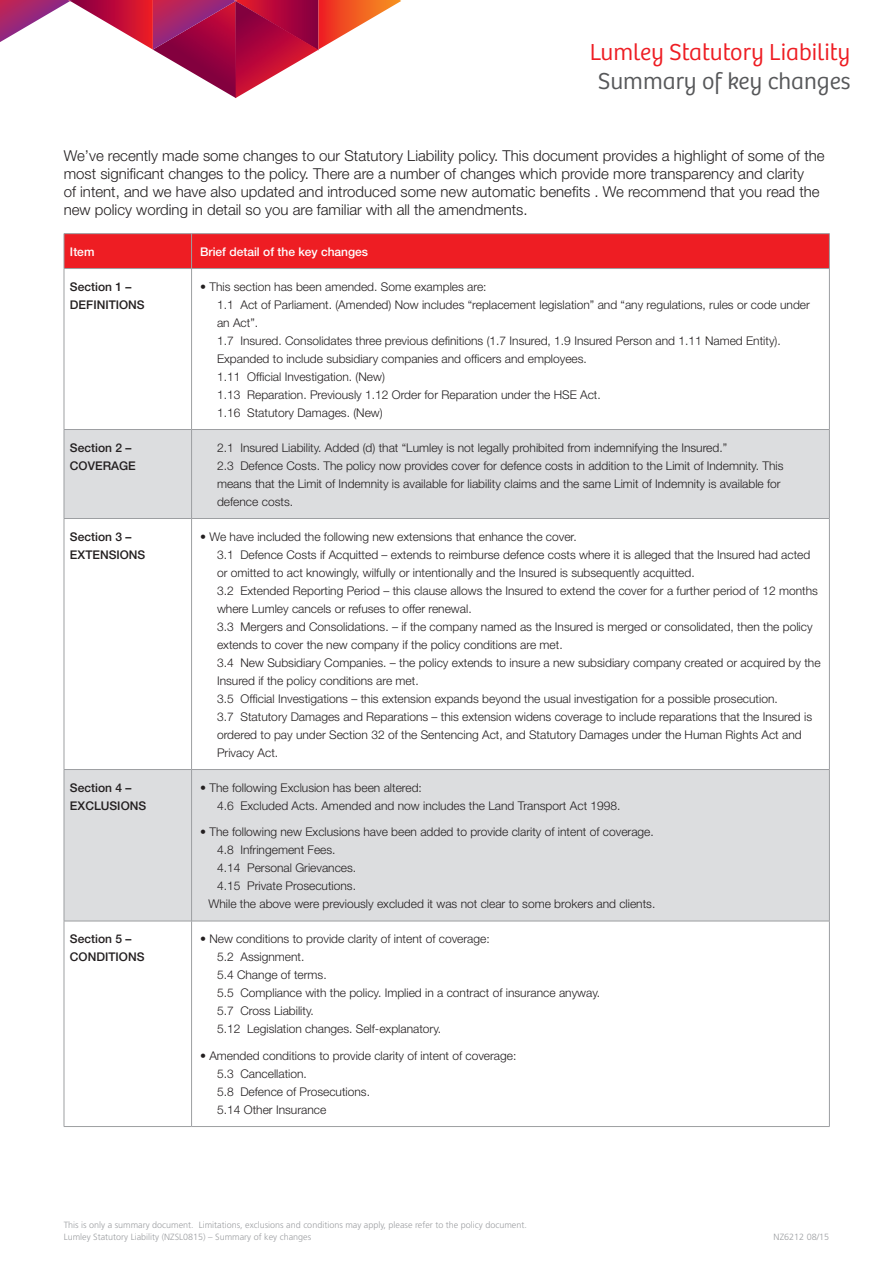
<style>
.page{position:relative;width:893px;height:1263px;background:#fff}
.page>*{position:absolute;margin:0;border:0;box-sizing:border-box;transform-origin:0 0}
.t1{font:300 24px "Bree";color:#ee1d23}
.t2{font:300 24px "Bree";color:#57585a}
.M_intro{font:300 15px/18px "Helvetica Neue";color:#231f20}
.M_Table_Bullets{font:300 12px/18px "Helvetica Neue";color:#231f20}
.M_Body{font:300 12px "Helvetica Neue";color:#231f20}
.M_Body-2{font:500 12px/18px "Helvetica Neue";color:#231f20}
.M_Body-3{font:500 12px "Helvetica Neue";color:#fff}
.t3{font:300 9px/12px "Frutiger LT Std";color:#9d9fa2}
</style>
<div class="page">
<svg style="left:0;top:0;width:401px;height:98px"></svg>
<div style="left:65px;top:234px;width:764px;height:34px;background:#ee1d23"></div>
<svg style="left:65px;top:430px;width:764px;height:491px"></svg>
<hr style="left:64px;top:233px;width:128px;height:1px;background:#9d9fa2">
<hr style="left:64px;top:234px;width:1px;height:34px;background:#9d9fa2">
<hr style="left:192px;top:233px;width:638px;height:1px;background:#9d9fa2">
<hr style="left:191px;top:234px;width:1px;height:34px;background:#9d9fa2">
<hr style="left:829px;top:234px;width:1px;height:34px;background:#9d9fa2">
<hr style="left:64px;top:268px;width:128px;height:1px;background:#9d9fa2">
<hr style="left:64px;top:269px;width:1px;height:160px;background:#9d9fa2">
<hr style="left:192px;top:268px;width:638px;height:1px;background:#9d9fa2">
<hr style="left:191px;top:269px;width:1px;height:160px;background:#9d9fa2">
<hr style="left:829px;top:269px;width:1px;height:160px;background:#9d9fa2">
<hr style="left:64px;top:429px;width:128px;height:1px;background:#9d9fa2">
<hr style="left:64px;top:430px;width:1px;height:88px;background:#9d9fa2">
<hr style="left:192px;top:429px;width:638px;height:1px;background:#9d9fa2">
<hr style="left:191px;top:430px;width:1px;height:88px;background:#9d9fa2">
<hr style="left:829px;top:430px;width:1px;height:88px;background:#9d9fa2">
<hr style="left:64px;top:518px;width:128px;height:1px;background:#9d9fa2">
<hr style="left:64px;top:519px;width:1px;height:250px;background:#9d9fa2">
<hr style="left:192px;top:518px;width:638px;height:1px;background:#9d9fa2">
<hr style="left:191px;top:519px;width:1px;height:250px;background:#9d9fa2">
<hr style="left:829px;top:519px;width:1px;height:250px;background:#9d9fa2">
<hr style="left:64px;top:769px;width:128px;height:1px;background:#9d9fa2">
<hr style="left:64px;top:770px;width:1px;height:151px;background:#9d9fa2">
<hr style="left:192px;top:769px;width:638px;height:1px;background:#9d9fa2">
<hr style="left:191px;top:770px;width:1px;height:151px;background:#9d9fa2">
<hr style="left:829px;top:770px;width:1px;height:151px;background:#9d9fa2">
<hr style="left:64px;top:921px;width:128px;height:1px;background:#9d9fa2">
<hr style="left:64px;top:921px;width:1px;height:205px;background:#9d9fa2">
<hr style="left:192px;top:921px;width:638px;height:1px;background:#9d9fa2">
<hr style="left:191px;top:921px;width:1px;height:205px;background:#9d9fa2">
<hr style="left:829px;top:921px;width:1px;height:205px;background:#9d9fa2">
<hr style="left:64px;top:1126px;width:128px;height:1px;background:#9d9fa2">
<hr style="left:192px;top:1126px;width:638px;height:1px;background:#9d9fa2">
<h1 class="t1" style="left:590px;top:38px;width:262px">Lumley Statutory Liability</h1>
<h1 class="t2" style="left:598px;top:67px;width:254px">Summary of key changes</h1>
<p class="M_intro" style="left:64px;top:146px;width:762px">We’ve recently made some changes to our Statutory Liability policy. This document provides a highlight of some of the most significant changes to the policy. There are a number of changes which provide more transparency and clarity<br>of intent, and we have also updated and introduced some new automatic benefits . We recommend that you read the new policy wording in detail so you are familiar with all the amendments.</p>
<p class="M_Body-3" style="left:70px;top:244px;width:26px">Item</p>
<p class="M_Body-3" style="left:200px;top:244px;width:170px">Brief detail of the key changes</p>
<p class="M_Body-2" style="left:70px;top:277px;width:76px">Section 1 –<br>DEFINITIONS</p>
<p class="M_Body" style="left:200px;top:279px;width:288px">• This section has been amended. Some examples are:</p>
<p class="M_Table_Bullets" style="left:217px;top:295px;width:594px">1.1 Act of Parliament. (Amended) Now includes “replacement legislation” and “any regulations, rules or code under an Act”.</p>
<p class="M_Table_Bullets" style="left:217px;top:331px;width:565px">1.7 Insured. Consolidates three previous definitions (1.7 Insured, 1.9 Insured Person and 1.11 Named Entity).<br>Expanded to include subsidiary companies and officers and employees.</p>
<p class="M_Table_Bullets" style="left:217px;top:367px;width:169px">1.11 Official Investigation. (New)</p>
<p class="M_Table_Bullets" style="left:217px;top:385px;width:385px">1.13 Reparation. Previously 1.12 Order for Reparation under the HSE Act.</p>
<p class="M_Table_Bullets" style="left:217px;top:403px;width:167px">1.16 Statutory Damages. (New)</p>
<p class="M_Body-2" style="left:70px;top:438px;width:67px">Section 2 –<br>COVERAGE</p>
<p class="M_Table_Bullets" style="left:217px;top:438px;width:512px">2.1 Insured Liability. Added (d) that “Lumley is not legally prohibited from indemnifying the Insured.”</p>
<p class="M_Table_Bullets" style="left:217px;top:456px;width:568px">2.3 Defence Costs. The policy now provides cover for defence costs in addition to the Limit of Indemnity. This means that the Limit of Indemnity is available for liability claims and the same Limit of Indemnity is available for defence costs.</p>
<p class="M_Body-2" style="left:70px;top:527px;width:77px">Section 3 –<br>EXTENSIONS</p>
<p class="M_Body" style="left:200px;top:529px;width:378px">• We have included the following new extensions that enhance the cover.</p>
<p class="M_Table_Bullets" style="left:217px;top:545px;width:595px">3.1 Defence Costs if Acquitted – extends to reimburse defence costs where it is alleged that the Insured had acted or omitted to act knowingly, wilfully or intentionally and the Insured is subsequently acquitted.</p>
<p class="M_Table_Bullets" style="left:217px;top:581px;width:602px">3.2 Extended Reporting Period – this clause allows the Insured to extend the cover for a further period of 12 months where Lumley cancels or refuses to offer renewal.</p>
<p class="M_Table_Bullets" style="left:217px;top:617px;width:597px">3.3 Mergers and Consolidations. – if the company named as the Insured is merged or consolidated, then the policy extends to cover the new company if the policy conditions are met.</p>
<p class="M_Table_Bullets" style="left:217px;top:653px;width:605px">3.4 New Subsidiary Companies. – the policy extends to insure a new subsidiary company created or acquired by the<br>Insured if the policy conditions are met.</p>
<p class="M_Table_Bullets" style="left:217px;top:689px;width:562px">3.5 Official Investigations – this extension expands beyond the usual investigation for a possible prosecution.</p>
<p class="M_Table_Bullets" style="left:217px;top:707px;width:597px">3.7 Statutory Damages and Reparations – this extension widens coverage to include reparations that the Insured is ordered to pay under Section 32 of the Sentencing Act, and Statutory Damages under the Human Rights Act and<br>Privacy Act.</p>
<p class="M_Body-2" style="left:70px;top:778px;width:78px">Section 4 –<br>EXCLUSIONS</p>
<p class="M_Body" style="left:200px;top:780px;width:223px">• The following Exclusion has been altered:</p>
<p class="M_Table_Bullets" style="left:217px;top:796px;width:405px">4.6 Excluded Acts. Amended and now includes the Land Transport Act 1998.</p>
<p class="M_Body" style="left:200px;top:825px;width:455px">• The following new Exclusions have been added to provide clarity of intent of coverage.</p>
<p class="M_Table_Bullets" style="left:217px;top:841px;width:120px">4.8 Infringement Fees.</p>
<p class="M_Table_Bullets" style="left:217px;top:859px;width:141px">4.14 Personal Grievances.</p>
<p class="M_Table_Bullets" style="left:217px;top:877px;width:140px">4.15 Private Prosecutions.</p>
<p class="M_Table_Bullets" style="left:209px;top:895px;width:448px">While the above were previously excluded it was not clear to some brokers and clients.</p>
<p class="M_Body-2" style="left:70px;top:930px;width:76px">Section 5 –<br>CONDITIONS</p>
<p class="M_Body" style="left:200px;top:932px;width:291px">• New conditions to provide clarity of intent of coverage:</p>
<p class="M_Table_Bullets" style="left:217px;top:948px;width:89px">5.2 Assignment.</p>
<p class="M_Table_Bullets" style="left:217px;top:966px;width:111px">5.4 Change of terms.</p>
<p class="M_Table_Bullets" style="left:217px;top:984px;width:385px">5.5 Compliance with the policy. Implied in a contract of insurance anyway.</p>
<p class="M_Table_Bullets" style="left:217px;top:1002px;width:98px">5.7 Cross Liability.</p>
<p class="M_Table_Bullets" style="left:217px;top:1020px;width:226px">5.12 Legislation changes. Self-explanatory.</p>
<p class="M_Body" style="left:200px;top:1048px;width:318px">• Amended conditions to provide clarity of intent of coverage:</p>
<p class="M_Table_Bullets" style="left:217px;top:1064px;width:91px">5.3 Cancellation.</p>
<p class="M_Table_Bullets" style="left:217px;top:1082px;width:154px">5.8 Defence of Prosecutions.</p>
<p class="M_Table_Bullets" style="left:217px;top:1100px;width:111px">5.14 Other Insurance</p>
<p class="t3" style="left:64px;top:1219px;width:465px">This is only a summary document. Limitations, exclusions and conditions may apply, please refer to the policy document.<br>Lumley Statutory Liability (NZSL0815) – Summary of key changes</p>
<p class="t3" style="left:774px;top:1231px;width:57px">NZ6212 08/15</p>
</div>
